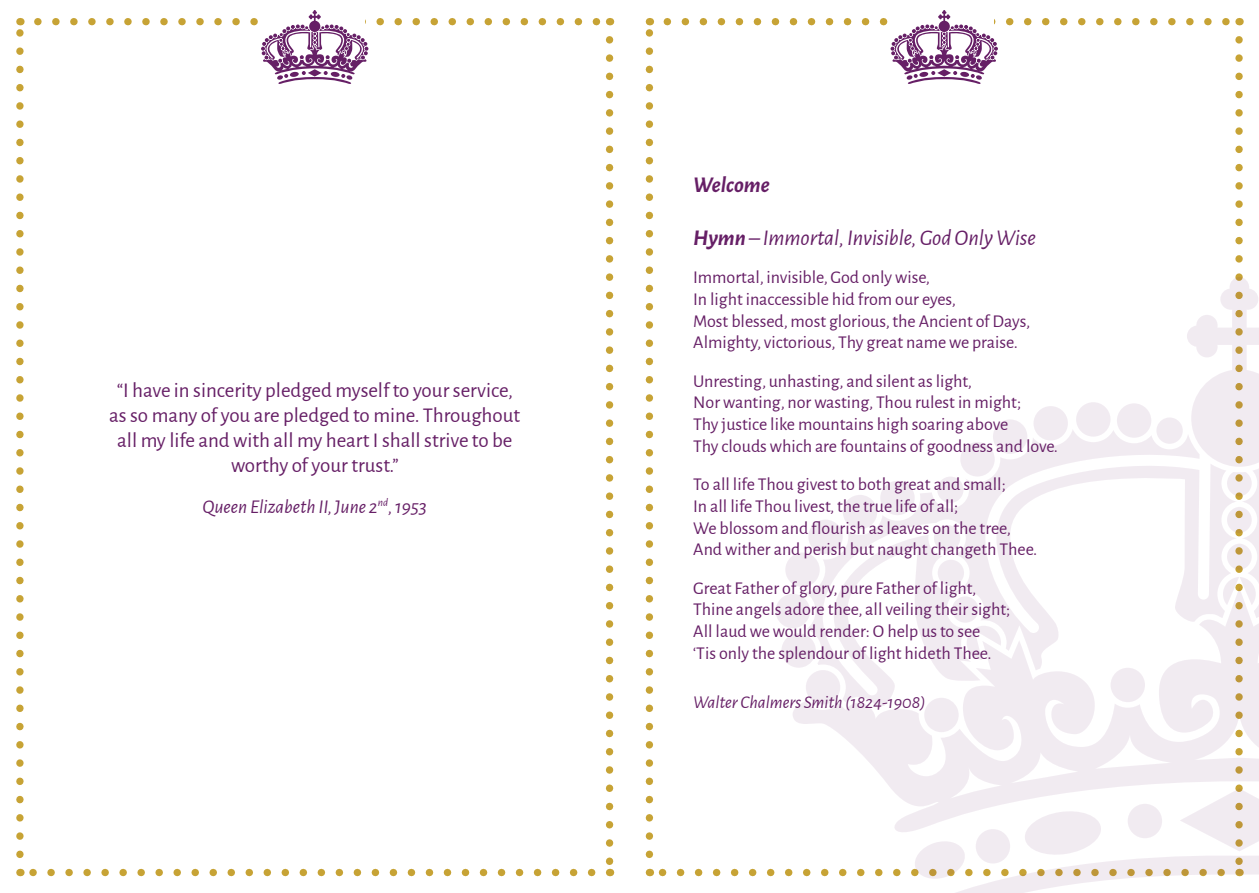
<style>
.page{position:relative;width:1259px;height:893px;background:#fff}
.page>*{position:absolute;margin:0;border:0;box-sizing:border-box;transform-origin:0 0}
.Section_Title{font:italic 22.5px "Alegreya Sans";color:#661f66}
.Section_Title-2{font:italic 700 22.5px "Alegreya Sans";color:#661f66}
.t1{font:21px/25.2px "Alegreya Sans";color:#661f66;text-align:center}
.Hymn_Citation{font:italic 19.5px "Alegreya Sans";color:#661f66}
.Paragraph{font:18px/21.6px "Alegreya Sans";color:#661f66}
.Hymn_Citation-2{font:italic 18px "Alegreya Sans";color:#661f66}
.s1{font-weight:700}
</style>
<div class="page">
<svg style="left:29px;top:869px;width:563px;height:7px"></svg>
<svg style="left:16px;top:31px;width:8px;height:823px"></svg>
<svg style="left:606px;top:40px;width:7px;height:823px"></svg>
<svg style="left:38px;top:10px;width:562px;height:74px"></svg>
<svg style="left:658px;top:869px;width:117px;height:7px"></svg>
<svg style="left:646px;top:31px;width:7px;height:823px"></svg>
<svg style="left:667px;top:10px;width:575px;height:267px"></svg>
<svg style="left:776px;top:277px;width:483px;height:616px"></svg>
<p class="t1" style="left:109px;top:377px;width:412px">“I have in sincerity pledged myself to your service, as so many of you are pledged to mine. Throughout all my life and with all my heart I shall strive to be worthy of your trust.”</p>
<p class="Hymn_Citation" style="left:202px;top:493px;width:226px">Queen Elizabeth II, June 2<sup>nd</sup>, 1953</p>
<p class="Section_Title-2" style="left:693px;top:169px;width:78px">Welcome</p>
<p class="Section_Title" style="left:693px;top:223px;width:344px"><span class="s1">Hymn</span> – Immortal, Invisible, God Only Wise</p>
<p class="Paragraph" style="left:693px;top:266px;width:338px">Immortal, invisible, God only wise,<br>In light inaccessible hid from our eyes,<br>Most blessed, most glorious, the Ancient of Days, Almighty, victorious, Thy great name we praise.</p>
<p class="Paragraph" style="left:693px;top:369px;width:366px">Unresting, unhasting, and silent as light,<br>Nor wanting, nor wasting, Thou rulest in might;<br>Thy justice like mountains high soaring above<br>Thy clouds which are fountains of goodness and love.</p>
<p class="Paragraph" style="left:693px;top:473px;width:345px">To all life Thou givest to both great and small;<br>In all life Thou livest, the true life of all;<br>We blossom and flourish as leaves on the tree, And wither and perish but naught changeth Thee.</p>
<p class="Paragraph" style="left:693px;top:576px;width:318px">Great Father of glory, pure Father of light, Thine angels adore thee, all veiling their sight; All laud we would render: O help us to see<br>‘Tis only the splendour of light hideth Thee.</p>
<p class="Hymn_Citation-2" style="left:693px;top:690px;width:234px">Walter Chalmers Smith (1824-1908)</p>
</div>
